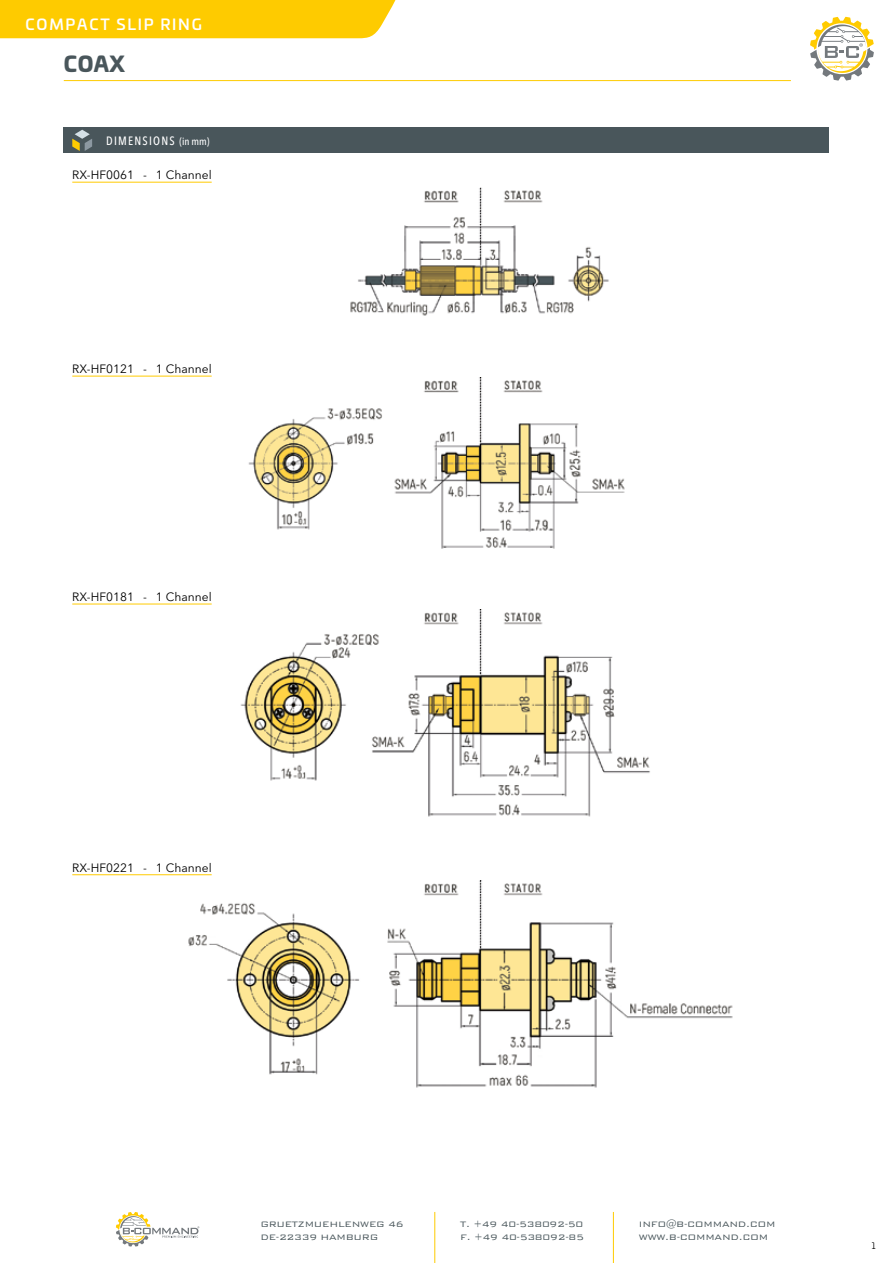
<style>
.page{position:relative;width:893px;height:1263px;background:#fff}
.page>*{position:absolute;margin:0;border:0;box-sizing:border-box;transform-origin:0 0}
.t1{font:900 21px "Univia Pro";color:#49565b}
.t2{font:500 15px "Univia Pro";letter-spacing:.12em;color:#fff}
.t3{font:12px "Avenir Next LT Pro";color:#000}
.t4{font:500 condensed 12px "Avenir Next LT Pro";letter-spacing:.1em;color:#fff}
.t5{font:300 10.5px/12.6px "Bank Gothic BT";letter-spacing:-.025em;color:#49565b}
.t6{font:9px "Univia Pro";color:#000}
.s1{font-size:10.5px}
</style>
<div class="page">
<hr style="left:434px;top:1212px;width:1px;height:34px;background:#fecb00">
<hr style="left:613px;top:1212px;width:1px;height:34px;background:#fecb00">
<svg style="left:434px;top:1246px;width:1px;height:17px"></svg>
<svg style="left:613px;top:1246px;width:1px;height:17px"></svg>
<svg style="left:116px;top:1212px;width:83px;height:34px"></svg>
<hr style="left:64px;top:80px;width:727px;height:1px;background:#fecb00">
<div style="left:0;top:0;width:395px;height:38px;background:#fecb00"></div>
<svg style="left:810px;top:17px;width:64px;height:64px"></svg>
<div style="left:64px;top:128px;width:765px;height:25px;background:#49565b"></div>
<hr style="left:72px;top:182px;width:140px;height:1px;background:#ffcb00">
<img style="left:350px;top:188px;width:259px;height:128px">
<hr style="left:72px;top:376px;width:140px;height:1px;background:#ffcb00">
<img style="left:248px;top:377px;width:377px;height:172px">
<hr style="left:72px;top:604px;width:140px;height:1px;background:#ffcb00">
<img style="left:240px;top:609px;width:410px;height:208px">
<hr style="left:72px;top:874px;width:140px;height:1px;background:#ffcb00">
<img style="left:188px;top:880px;width:545px;height:208px">
<svg style="left:72px;top:130px;width:20px;height:21px"></svg>
<h2 class="t2" style="left:26px;top:13px;width:178px">COMPACT SLIP RING</h2>
<h1 class="t1" style="left:64px;top:47px;width:62px">COAX</h1>
<p class="t4" style="left:106px;top:133px;width:105px">DIMENSIONS <span class="s1">(IN MM)</span></p>
<p class="t3" style="left:72px;top:168px;width:141px">RX-HF0061 - 1 Channel</p>
<p class="t3" style="left:72px;top:362px;width:141px">RX-HF0121 - 1 Channel</p>
<p class="t3" style="left:72px;top:590px;width:141px">RX-HF0181 - 1 Channel</p>
<p class="t3" style="left:72px;top:860px;width:141px">RX-HF0221 - 1 Channel</p>
<p class="t5" style="left:260px;top:1218px;width:145px">gruetzmuehlenweg 46<br>DE-22339 hamburg</p>
<p class="t5" style="left:460px;top:1218px;width:125px">T. +49 40-538092-50<br>F. +49 40-538092-85</p>
<p class="t5" style="left:639px;top:1218px;width:138px">info@B-command.com www.b-command.com</p>
<p class="t6" style="left:872px;top:1239px;width:5px">1</p>
</div>
